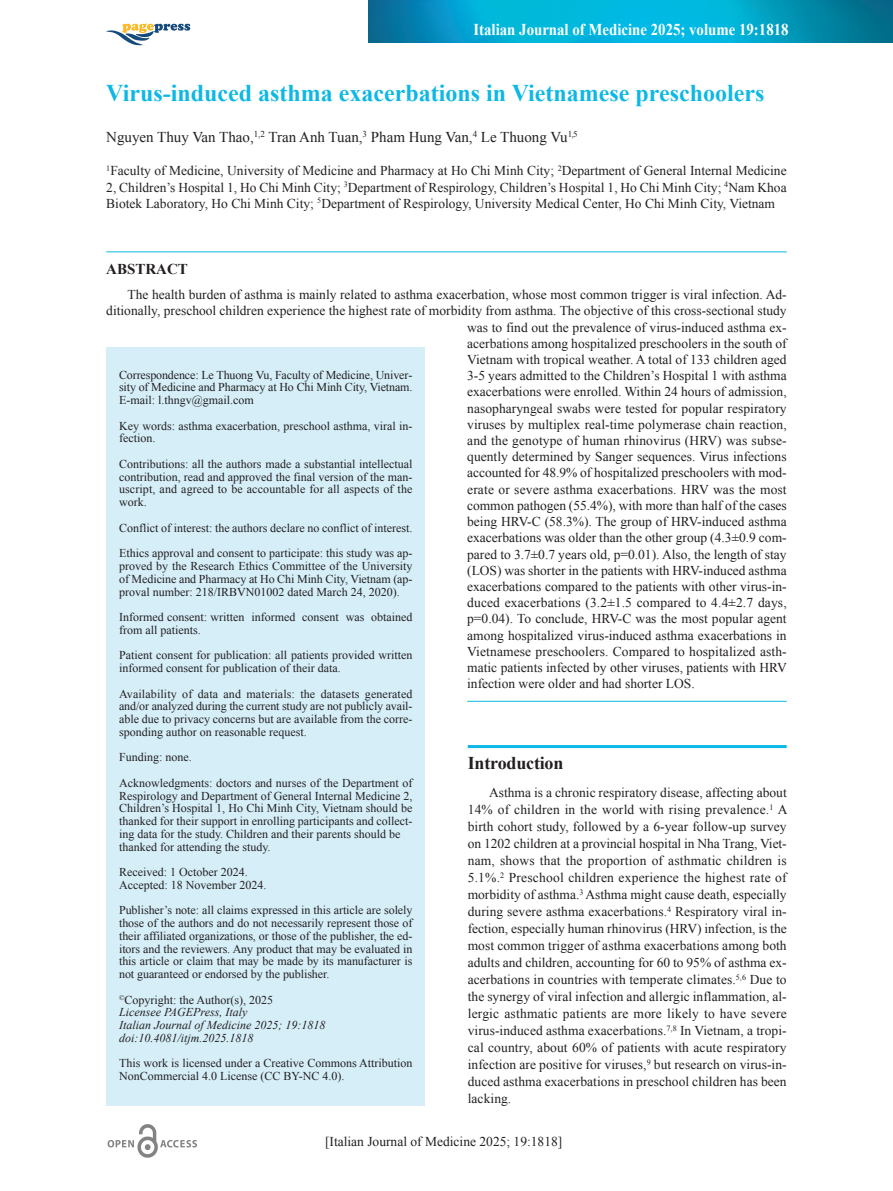
<style>
.page{position:relative;width:893px;height:1191px;background:#fff}
.page>*{position:absolute;margin:0;border:0;box-sizing:border-box;transform-origin:0 0}
.t1{font:700 24px "Times New Roman";color:#0db8e4}
.t2{font:700 18px "Times New Roman";letter-spacing:-.01em;color:#231f20}
.t3{font:700 16.5px "Times New Roman";color:#fff;scale:.9 1}
.t4{font:15px "Times New Roman";color:#231f20}
.t5{font:700 15px "Times New Roman";color:#231f20}
.t6{font:13.5px/17px "Times New Roman";color:#231f20;text-align:justify}
.t7{font:12px/12.8px "Times New Roman";color:#231f20}
.t8{font:italic 12px/12.8px "Times New Roman";color:#231f20}
.s1{font-style:normal}
</style>
<div class="page">
<hr style="left:468px;top:745px;width:319px;height:3px;background:#0db8e4">
<img style="left:368px;top:0;width:525px;height:42px">
<hr style="left:106px;top:251px;width:681px;height:1px;background:#0db8e4">
<hr style="left:467px;top:701px;width:320px;height:1px;background:#0db8e4">
<img style="left:107px;top:1124px;width:90px;height:34px">
<svg style="left:106px;top:23px;width:84px;height:22px"></svg>
<div style="left:106px;top:347px;width:319px;height:759px;background:#d5eef8"></div>
<p class="t3" style="left:473px;top:20px;width:352px">Italian Journal of Medicine 2025; volume 19:1818</p>
<h1 class="t1" style="left:106px;top:80px;width:659px">Virus-induced asthma exacerbations in Vietnamese preschoolers</h1>
<p class="t4" style="left:106px;top:129px;width:473px">Nguyen Thuy Van Thao,<sup>1,2</sup> Tran Anh Tuan,<sup>3</sup> Pham Hung Van,<sup>4</sup> Le Thuong Vu<sup>1,5</sup></p>
<p class="t6" style="left:106px;top:163px;width:682px;line-height:16.2px"><sup>1</sup>Faculty of Medicine, University of Medicine and Pharmacy at Ho Chi Minh City; <sup>2</sup>Department of General Internal Medicine 2, Children’s Hospital 1, Ho Chi Minh City; <sup>3</sup>Department of Respirology, Children’s Hospital 1, Ho Chi Minh City; <sup>4</sup>Nam Khoa Biotek Laboratory, Ho Chi Minh City; <sup>5</sup>Department of Respirology, University Medical Center, Ho Chi Minh City, Vietnam</p>
<p class="t5" style="left:106px;top:260px;width:83px">ABSTRACT</p>
<p class="t6" style="left:128px;top:286px;width:661px">The health burden of asthma is mainly related to asthma exacerbation, whose most common trigger is viral infection. Ad-</p>
<p class="t6" style="left:106px;top:302px;width:682px">ditionally, preschool children experience the highest rate of morbidity from asthma. The objective of this cross-sectional study</p>
<p class="t6" style="left:467px;top:318px;width:321px">was to find out the prevalence of virus-induced asthma ex-</p>
<p class="t6" style="left:467px;top:335px;width:321px">acerbations among hospitalized preschoolers in the south of</p>
<p class="t6" style="left:467px;top:351px;width:321px">Vietnam with tropical weather. A total of 133 children aged</p>
<p class="t6" style="left:467px;top:367px;width:321px">3-5 years admitted to the Children’s Hospital 1 with asthma</p>
<p class="t6" style="left:467px;top:383px;width:321px">exacerbations were enrolled. Within 24 hours of admission,</p>
<p class="t6" style="left:467px;top:399px;width:321px">nasopharyngeal swabs were tested for popular respiratory</p>
<p class="t6" style="left:467px;top:416px;width:321px">viruses by multiplex real-time polymerase chain reaction,</p>
<p class="t6" style="left:467px;top:432px;width:321px">and the genotype of human rhinovirus (HRV) was subse-</p>
<p class="t6" style="left:467px;top:448px;width:321px">quently determined by Sanger sequences. Virus infections</p>
<p class="t6" style="left:467px;top:464px;width:321px">accounted for 48.9% of hospitalized preschoolers with mod-</p>
<p class="t6" style="left:467px;top:480px;width:321px">erate or severe asthma exacerbations. HRV was the most</p>
<p class="t6" style="left:467px;top:497px;width:321px">common pathogen (55.4%), with more than half of the cases</p>
<p class="t6" style="left:467px;top:513px;width:321px">being HRV-C (58.3%). The group of HRV-induced asthma</p>
<p class="t6" style="left:467px;top:529px;width:321px">exacerbations was older than the other group (4.3±0.9 com-</p>
<p class="t6" style="left:467px;top:545px;width:321px">pared to 3.7±0.7 years old, p=0.01). Also, the length of stay</p>
<p class="t6" style="left:467px;top:561px;width:321px">(LOS) was shorter in the patients with HRV-induced asthma</p>
<p class="t6" style="left:467px;top:578px;width:321px">exacerbations compared to the patients with other virus-in-</p>
<p class="t6" style="left:467px;top:594px;width:321px">duced exacerbations (3.2±1.5 compared to 4.4±2.7 days,</p>
<p class="t6" style="left:467px;top:610px;width:321px">p=0.04). To conclude, HRV-C was the most popular agent</p>
<p class="t6" style="left:467px;top:626px;width:321px">among hospitalized virus-induced asthma exacerbations in</p>
<p class="t6" style="left:467px;top:642px;width:321px">Vietnamese preschoolers. Compared to hospitalized asth-</p>
<p class="t6" style="left:467px;top:659px;width:321px">matic patients infected by other viruses, patients with HRV</p>
<p class="t6" style="left:467px;top:675px;width:229px">infection were older and had shorter LOS.</p>
<p class="t7" style="left:119px;top:368px;width:295px;text-align:justify">Correspondence: Le Thuong Vu, Faculty of Medicine, Univer&shy;sity of Medicine and Pharmacy at Ho Chi Minh City, Vietnam.<br>E-mail: l.thngv@gmail.com</p>
<p class="t7" style="left:119px;top:419px;width:295px">Key words: asthma exacerbation, preschool asthma, viral in&shy;fection.</p>
<p class="t7" style="left:119px;top:457px;width:295px;text-align:justify">Contributions: all the authors made a substantial intellectual contribution, read and approved the final version of the man&shy;uscript, and agreed to be accountable for all aspects of the work.</p>
<p class="t7" style="left:119px;top:515px;width:295px;line-height:25.5px">Conflict of interest: the authors declare no conflict of interest.<br>Ethics approval and consent to participate: this study was ap-</p>
<p class="t7" style="left:119px;top:559px;width:295px;text-align:justify">proved by the Research Ethics Committee of the University of Medicine and Pharmacy at Ho Chi Minh City, Vietnam (ap&shy;proval number: 218/IRBVN01002 dated March 24, 2020).</p>
<p class="t7" style="left:119px;top:610px;width:295px">Informed consent: written informed consent was obtained from all patients.</p>
<p class="t7" style="left:119px;top:649px;width:295px">Patient consent for publication: all patients provided written informed consent for publication of their data.</p>
<p class="t7" style="left:119px;top:687px;width:295px;text-align:justify">Availability of data and materials: the datasets generated and/or analyzed during the current study are not publicly avail&shy;able due to privacy concerns but are available from the corre&shy;sponding author on reasonable request.</p>
<p class="t7" style="left:119px;top:744px;width:295px;line-height:25.5px">Funding: none.<br>Acknowledgments: doctors and nurses of the Department of</p>
<p class="t7" style="left:119px;top:789px;width:295px">Respirology and Department of General Internal Medicine 2, Children’s Hospital 1, Ho Chi Minh City, Vietnam should be thanked for their support in enrolling participants and collect&shy;ing data for the study. Children and their parents should be thanked for attending the study.</p>
<p class="t7" style="left:119px;top:865px;width:149px">Received: 1 October 2024.<br>Accepted: 18 November 2024.</p>
<p class="t7" style="left:119px;top:904px;width:295px;text-align:justify">Publisher’s note: all claims expressed in this article are solely those of the authors and do not necessarily represent those of their affiliated organizations, or those of the publisher, the ed&shy;itors and the reviewers. Any product that may be evaluated in this article or claim that may be made by its manufacturer is not guaranteed or endorsed by the publisher.</p>
<p class="t8" style="left:119px;top:993px;width:208px"><sup>©</sup><span class="s1">Copyright: the Author(s), 2025<br></span>Licensee PAGEPress, Italy<br>Italian Journal of Medicine 2025; 19:1818 doi:10.4081/itjm.2025.1818</p>
<p class="t7" style="left:119px;top:1057px;width:295px">This work is licensed under a Creative Commons Attribution<br>NonCommercial 4.0 License (CC BY-NC 4.0).</p>
<h2 class="t2" style="left:468px;top:753px;width:97px">Introduction</h2>
<p class="t6" style="left:468px;top:784px;width:321px;text-indent:21px">Asthma is a chronic respiratory disease, affecting about 14% of children in the world with rising prevalence.<sup>1</sup> A birth cohort study, followed by a 6-year follow-up survey on 1202 children at a provincial hospital in Nha Trang, Viet&shy;nam, shows that the proportion of asthmatic children is 5.1%.<sup>2</sup> Preschool children experience the highest rate of morbidity of asthma.<sup>3</sup> Asthma might cause death, especially during severe asthma exacerbations.<sup>4</sup> Respiratory viral in&shy;fection, especially human rhinovirus (HRV) infection, is the most common trigger of asthma exacerbations among both adults and children, accounting for 60 to 95% of asthma ex&shy;acerbations in countries with temperate climates.<sup>5,6</sup> Due to the synergy of viral infection and allergic inflammation, al&shy;lergic asthmatic patients are more likely to have severe virus-induced asthma exacerbations.<sup>7,8</sup> In Vietnam, a tropi&shy;cal country, about 60% of patients with acute respiratory infection are positive for viruses,<sup>9</sup> but research on virus-in&shy;duced asthma exacerbations in preschool children has been lacking.</p>
<p class="t6" style="left:325px;top:1133px;width:239px">[Italian Journal of Medicine 2025; 19:1818]</p>
</div>
